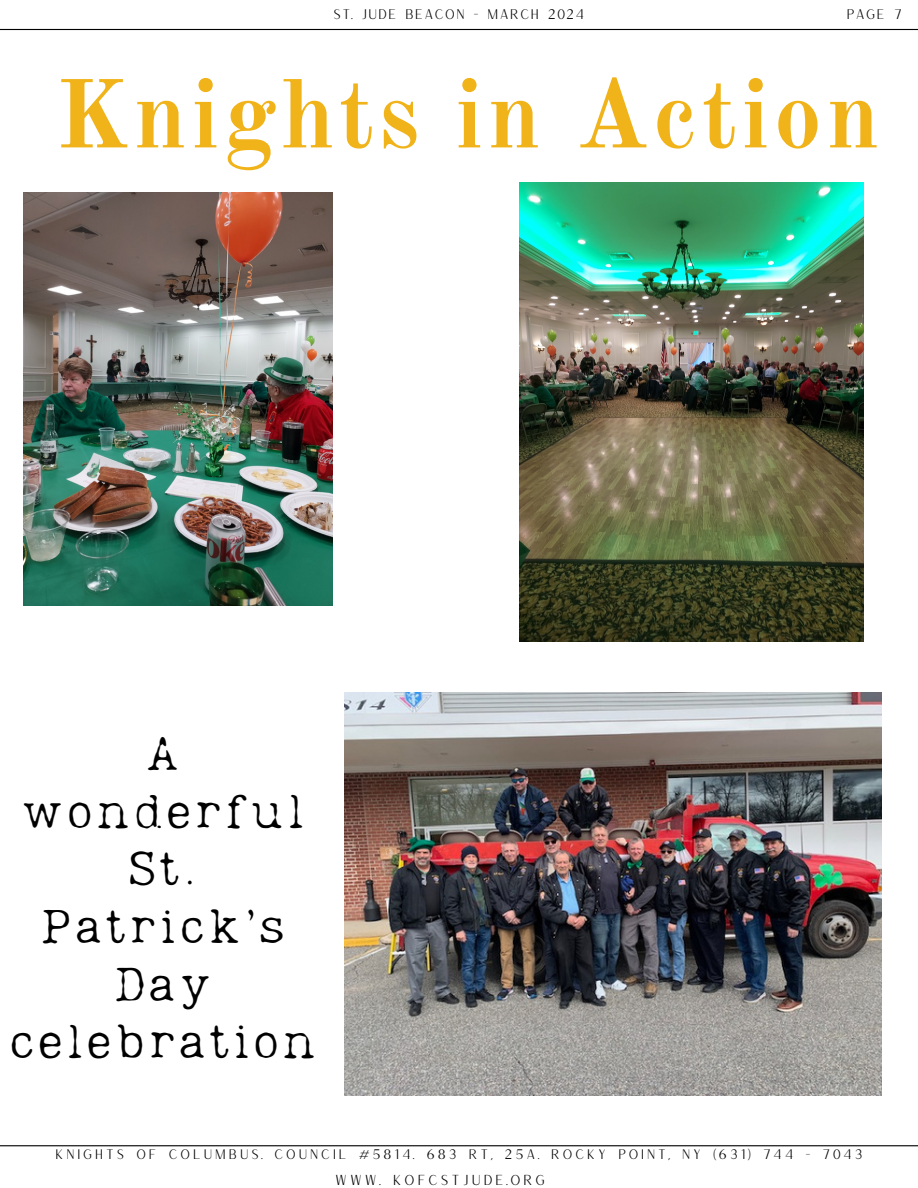
<style>
.page{position:relative;width:918px;height:1188px;background:#fff}
.page>*{position:absolute;margin:0;border:0;box-sizing:border-box;transform-origin:0 0}
.t1{font:700 96px "Old Standard";letter-spacing:.045em;color:#f1b31a}
.t2{font:48.45px/57.4px "Lumios TW Old";letter-spacing:.05em;color:#000;text-align:center}
.t3{font:14.1px "Versailles";letter-spacing:.17em;color:#000}
.t4{font:13.65px "Versailles";letter-spacing:.05em;color:#000}
.t5{font:13.5px "Versailles";letter-spacing:.17em;color:#000}
</style>
<div class="page">
<hr style="left:0;top:29px;width:918px;height:1px;background:#000">
<hr style="left:0;top:1145px;width:918px;height:1px;background:#000">
<img style="left:23px;top:193px;width:310px;height:413px">
<img style="left:520px;top:183px;width:344px;height:459px">
<img style="left:344px;top:693px;width:538px;height:403px">
<p class="t4" style="left:333px;top:5px;width:253px">ST. JUDE BEACON - MARCH 2024</p>
<p class="t4" style="left:847px;top:5px;width:57px">PAGE 7</p>
<p class="t1" style="left:55px;top:56px;width:826px">Knights in Action</p>
<p class="t2" style="left:9px;top:721px;width:309px">A wonderful<br>St.<br>Patrick’s<br>Day celebration</p>
<h2 class="t5" style="left:55px;top:1146px;width:809px">KNIGHTS OF COLUMBUS. COUNCIL #5814. 683 RT, 25A. ROCKY POINT, NY (631) 744 - 7043</h2>
<p class="t3" style="left:335px;top:1171px;width:212px">WWW. KOFCSTJUDE.ORG</p>
</div>
